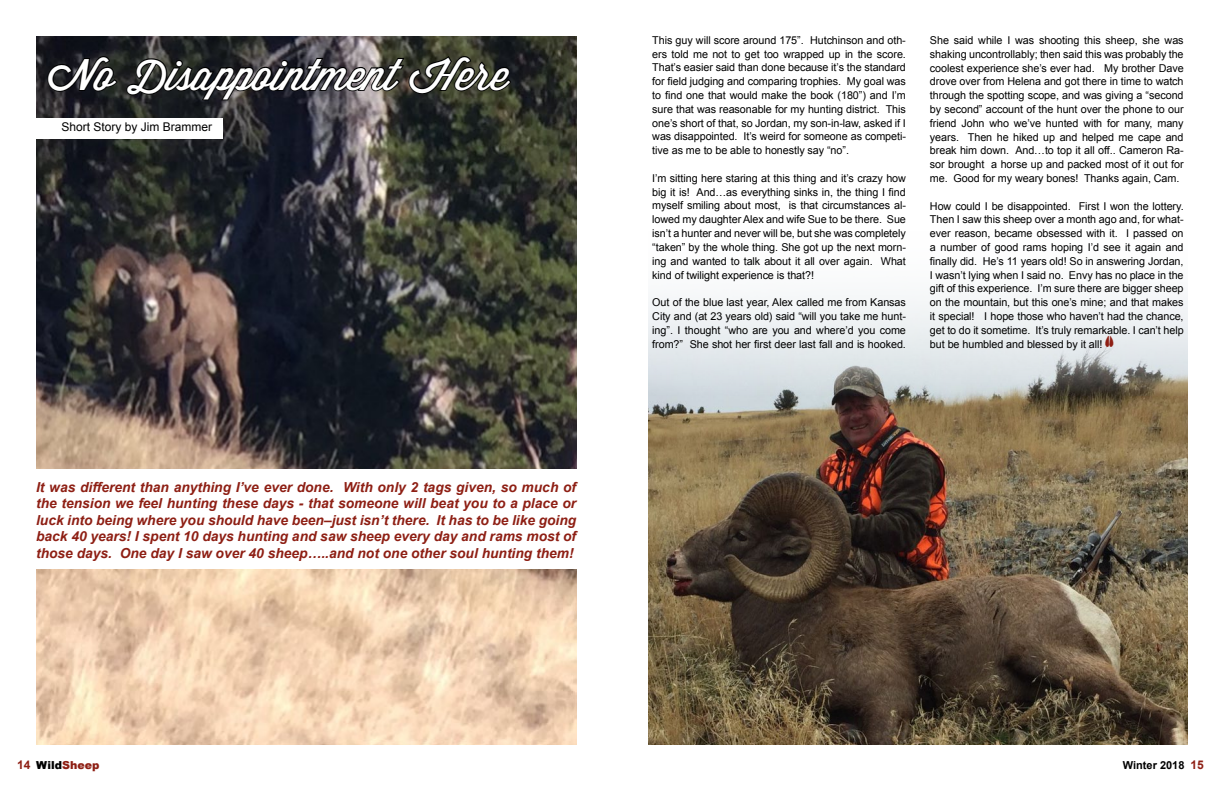
<style>
.page{position:relative;width:1224px;height:792px;background:#fff}
.page>*{position:absolute;margin:0;border:0;box-sizing:border-box;transform-origin:0 0}
.t1{font:43px "Wisdom Script";color:#fff}
.t2{font:italic 700 13.8px/16.5px "Arial";color:#8e1f14;text-align:justify}
.t3{font:12px "Arial";color:#000}
.t4{font:700 11px "Arial";color:#000}
.t5{font:900 11px "Arial";color:#8e1f14}
.t6{font:10.8px/13.8px "Arial";letter-spacing:-.005em;color:#000;text-align:justify}
.s1{font-family:"Animal Tracks";font-size:14px;color:#8e1f14}
.s2{font-weight:700;font-size:12px}
.s3{color:#000}
.s4{font-size:12px;color:#8e1f14}
</style>
<div class="page">
<img style="left:648px;top:297px;width:540px;height:447px">
<img style="left:36px;top:36px;width:540px;height:709px">
<svg style="left:39px;top:54px;width:80px;height:50px;background:#191a1d"></svg>
<svg style="left:125px;top:54px;width:388px;height:50px;background:#2d2d2c"></svg>
<div style="left:0;top:118px;width:223px;height:21px;background:#fff"></div>
<div style="left:24px;top:469px;width:559px;height:100px;background:#fff"></div>
<h1 class="t1" style="left:48px;top:42px;width:462px">No Disappointment Here</h1>
<p class="t3" style="left:62px;top:119px;width:152px">Short Story by Jim Brammer</p>
<p class="t2" style="left:36px;top:479px;width:542px">It was different than anything I’ve ever done. With only 2 tags given, so much of the tension we feel hunting these days - that someone will beat you to a place or luck into being where you should have been–just isn’t there. It has to be like going back 40 years! I spent 10 days hunting and saw sheep every day and rams most of those days. One day I saw over 40 sheep…..and not one other soul hunting them!</p>
<p class="t6" style="left:652px;top:33px;width:255px">This guy will score around 175”. Hutchinson and oth&shy;ers told me not to get too wrapped up in the score.<br>That’s easier said than done because it’s the standard for field judging and comparing trophies. My goal was to find one that would make the book (180”) and I’m sure that was reasonable for my hunting district. This one’s short of that, so Jordan, my son-in-law, asked if I was disappointed. It’s weird for someone as competi&shy;tive as me to be able to honestly say “no”.</p>
<p class="t6" style="left:652px;top:171px;width:255px">I’m sitting here staring at this thing and it’s crazy how big it is! And…as everything sinks in, the thing I find myself smiling about most, is that circumstances al&shy;lowed my daughter Alex and wife Sue to be there. Sue isn’t a hunter and never will be, but she was completely “taken” by the whole thing. She got up the next morn&shy;ing and wanted to talk about it all over again. What kind of twilight experience is that?!</p>
<p class="t6" style="left:652px;top:296px;width:255px">Out of the blue last year, Alex called me from Kansas City and (at 23 years old) said “will you take me hunt&shy;ing”. I thought “who are you and where’d you come from?” She shot her first deer last fall and is hooked.</p>
<p class="t6" style="left:930px;top:33px;width:255px">She said while I was shooting this sheep, she was shaking uncontrollably; then said this was probably the coolest experience she’s ever had. My brother Dave drove over from Helena and got there in time to watch through the spotting scope, and was giving a “second by second” account of the hunt over the phone to our friend John who we’ve hunted with for many, many years. Then he hiked up and helped me cape and break him down. And…to top it all off.. Cameron Ra&shy;sor brought a horse up and packed most of it out for me. Good for my weary bones! Thanks again, Cam.</p>
<p class="t6" style="left:930px;top:199px;width:255px">How could I be disappointed. First I won the lottery.<br>Then I saw this sheep over a month ago and, for what&shy;ever reason, became obsessed with it. I passed on a number of good rams hoping I’d see it again and finally did. He’s 11 years old! So in answering Jordan, I wasn’t lying when I said no. Envy has no place in the gift of this experience. I’m sure there are bigger sheep on the mountain, but this one’s mine; and that makes it special! I hope those who haven’t had the chance, get to do it sometime. It’s truly remarkable. I can’t help but be humbled and blessed by it all! <span class="s1">Å</span></p>
<p class="t5" style="left:17px;top:757px;width:84px"><span class="s2">14</span> <span class="s3">Wild</span>Sheep</p>
<p class="t4" style="left:1123px;top:758px;width:83px">Winter 2018 <span class="s4">15</span></p>
</div>
